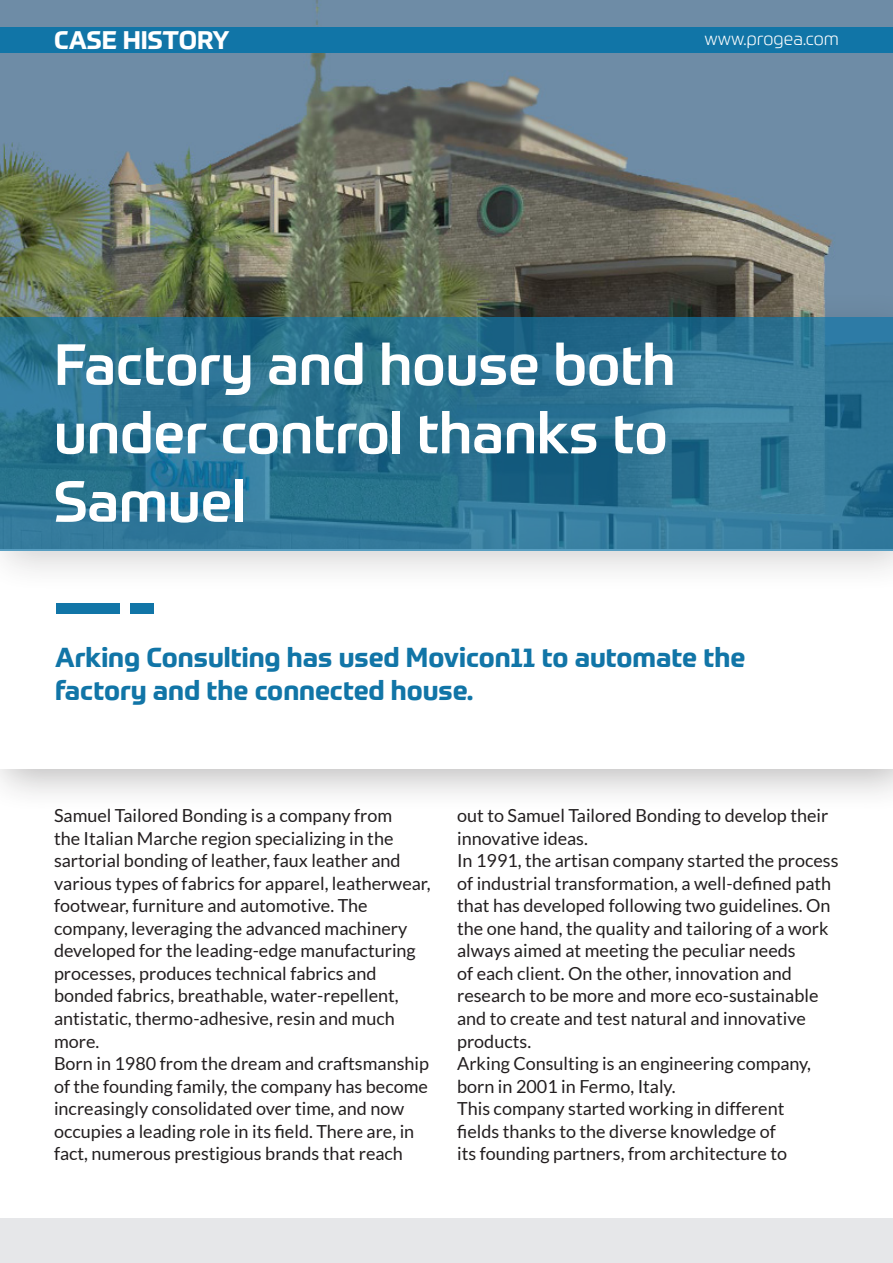
<style>
.page{position:relative;width:893px;height:1263px;background:#fff}
.page>*{position:absolute;margin:0;border:0;box-sizing:border-box;transform-origin:0 0}
.t1{font:500 57px/68.4px "Prometo";color:#fff}
.t2{font:700 27px/32.4px "Prometo";color:#1175a7}
.t3{font:700 25.05px "Prometo";color:#fff}
.t4{font:18px/22.5px "Lato";color:#231f20}
.t5{font:300 18px "Prometo";color:#fff}
</style>
<div class="page">
<img style="left:0;top:0;width:893px;height:288px">
<div style="left:0;top:521px;width:893px;height:292px;background:#231f20;opacity:.3"></div>
<div style="left:0;top:549px;width:893px;height:220px;background:#fff"></div>
<div style="left:0;top:288px;width:893px;height:307px;background:#231f20;opacity:.3"></div>
<svg style="left:0;top:317px;width:893px;height:234px"></svg>
<div style="left:56px;top:603px;width:64px;height:10px;background:#1175a7"></div>
<div style="left:130px;top:603px;width:24px;height:10px;background:#1175a7"></div>
<div style="left:0;top:1218px;width:893px;height:45px;background:#e6e7e9"></div>
<div style="left:0;top:27px;width:893px;height:26px;background:#1175a7"></div>
<p class="t3" style="left:54px;top:25px;width:177px">CASE HISTORY</p>
<p class="t5" style="left:705px;top:28px;width:136px">www.progea.com</p>
<p class="t1" style="left:54px;top:330px;width:623px">Factory and house both under control thanks to<br>Samuel</p>
<p class="t2" style="left:55px;top:641px;width:692px">Arking Consulting has used Movicon11 to automate the factory and the connected house.</p>
<p class="t4" style="left:54px;top:804px;width:378px">Samuel Tailored Bonding is a company from<br>the Italian Marche region specializing in the sartorial bonding of leather, faux leather and various types of fabrics for apparel, leatherwear, footwear, furniture and automotive. The company, leveraging the advanced machinery developed for the leading-edge manufacturing processes, produces technical fabrics and bonded fabrics, breathable, water-repellent, antistatic, thermo-adhesive, resin and much more.</p>
<p class="t4" style="left:54px;top:1052px;width:377px">Born in 1980 from the dream and craftsmanship of the founding family, the company has become increasingly consolidated over time, and now occupies a leading role in its field. There are, in fact, numerous prestigious brands that reach</p>
<p class="t4" style="left:457px;top:804px;width:373px">out to Samuel Tailored Bonding to develop their innovative ideas.</p>
<p class="t4" style="left:457px;top:849px;width:383px">In 1991, the artisan company started the process of industrial transformation, a well-defined path that has developed following two guidelines. On the one hand, the quality and tailoring of a work always aimed at meeting the peculiar needs<br>of each client. On the other, innovation and research to be more and more eco-sustainable and to create and test natural and innovative products.</p>
<p class="t4" style="left:457px;top:1052px;width:355px">Arking Consulting is an engineering company, born in 2001 in Fermo, Italy.</p>
<p class="t4" style="left:457px;top:1097px;width:332px">This company started working in different fields thanks to the diverse knowledge of its founding partners, from architecture to</p>
</div>
